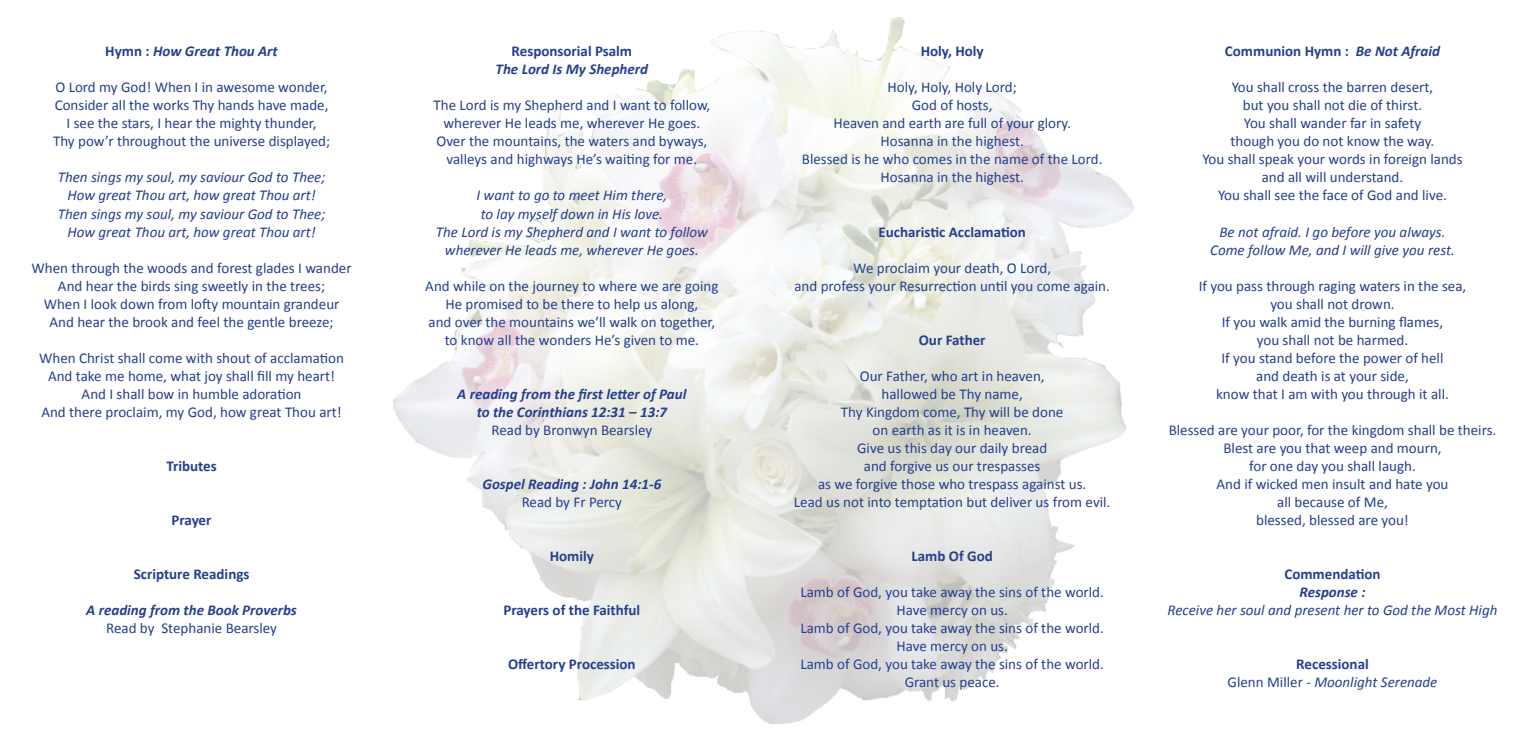
<style>
.page{position:relative;width:1524px;height:745px;background:#fff}
.page>*{position:absolute;margin:0;border:0;box-sizing:border-box;transform-origin:0 0}
.t1{font:15px/18px "Calibri";color:#253f8e;text-align:center}
.t2{font:italic 15px/18px "Calibri";color:#253f8e;text-align:center}
.t3{font:700 15px "Calibri";color:#253f8e}
.t4{font:italic 700 15px/18px "Calibri";color:#253f8e;text-align:center}
.s1{font-style:normal}
.s2{font-style:italic}
.s3{font-weight:700;font-style:normal}
</style>
<div class="page">
<img style="left:394px;top:18px;width:740px;height:705px">
<p class="t4" style="left:105px;top:42px;width:174px"><span class="s1">Hymn :</span> How Great Thou Art</p>
<p class="t1" style="left:53px;top:78px;width:278px">O Lord my God! When I in awesome wonder, Consider all the works Thy hands have made, I see the stars, I hear the mighty thunder,<br>Thy pow’r throughout the universe displayed;</p>
<p class="t2" style="left:58px;top:168px;width:269px">Then sings my soul, my saviour God to Thee; How great Thou art, how great Thou art!<br>Then sings my soul, my saviour God to Thee; How great Thou art, how great Thou art!</p>
<p class="t1" style="left:31px;top:258px;width:322px">When through the woods and forest glades I wander And hear the birds sing sweetly in the trees;<br>When I look down from lofty mountain grandeur And hear the brook and feel the gentle breeze;</p>
<p class="t1" style="left:39px;top:348px;width:306px">When Christ shall come with shout of acclamation And take me home, what joy shall fill my heart!<br>And I shall bow in humble adoration<br>And there proclaim, my God, how great Thou art!</p>
<p class="t3" style="left:166px;top:456px;width:52px">Tributes</p>
<p class="t3" style="left:172px;top:510px;width:41px">Prayer</p>
<p class="t3" style="left:134px;top:564px;width:117px">Scripture Readings</p>
<p class="t4" style="left:86px;top:600px;width:212px">A reading from the Book Proverbs</p>
<p class="t1" style="left:106px;top:618px;width:172px">Read by Stephanie Bearsley</p>
<p class="t3" style="left:511px;top:42px;width:122px">Responsorial Psalm</p>
<p class="t4" style="left:496px;top:60px;width:154px">The Lord Is My Shepherd</p>
<p class="t1" style="left:433px;top:96px;width:278px">The Lord is my Shepherd and I want to follow, wherever He leads me, wherever He goes.<br>Over the mountains, the waters and byways, valleys and highways He’s waiting for me.</p>
<p class="t2" style="left:436px;top:186px;width:274px">I want to go to meet Him there,<br>to lay myself down in His love.<br>The Lord is my Shepherd and I want to follow wherever He leads me, wherever He goes.</p>
<p class="t1" style="left:425px;top:276px;width:295px">And while on the journey to where we are going He promised to be there to help us along,<br>and over the mountains we’ll walk on together, to know all the wonders He’s given to me.</p>
<p class="t4" style="left:457px;top:384px;width:231px">A reading from the first letter of Paul to the Corinthians 12:31 – 13:7</p>
<p class="t1" style="left:491px;top:420px;width:162px">Read by Bronwyn Bearsley</p>
<p class="t4" style="left:482px;top:474px;width:180px">Gospel Reading : John 14:1-6</p>
<p class="t1" style="left:522px;top:492px;width:102px">Read by Fr Percy</p>
<p class="t3" style="left:550px;top:546px;width:46px">Homily</p>
<p class="t3" style="left:503px;top:600px;width:138px">Prayers of the Faithful</p>
<p class="t3" style="left:508px;top:654px;width:129px">Offertory Procession</p>
<p class="t3" style="left:920px;top:42px;width:65px">Holy, Holy</p>
<p class="t1" style="left:802px;top:78px;width:302px">Holy, Holy, Holy Lord;<br>God of hosts,<br>Heaven and earth are full of your glory.<br>Hosanna in the highest.<br>Blessed is he who comes in the name of the Lord.<br>Hosanna in the highest.</p>
<p class="t3" style="left:878px;top:222px;width:149px">Eucharistic Acclamation</p>
<p class="t1" style="left:794px;top:258px;width:317px">We proclaim your death, O Lord,<br>and profess your Resurrection until you come again.</p>
<p class="t3" style="left:919px;top:330px;width:68px">Our Father</p>
<p class="t1" style="left:794px;top:366px;width:318px">Our Father, who art in heaven,<br>hallowed be Thy name,<br>Thy Kingdom come, Thy will be done<br>on earth as it is in heaven.<br>Give us this day our daily bread<br>and forgive us our trespasses<br>as we forgive those who trespass against us.<br>Lead us not into temptation but deliver us from evil.</p>
<p class="t3" style="left:911px;top:546px;width:83px">Lamb Of God</p>
<p class="t1" style="left:800px;top:582px;width:305px">Lamb of God, you take away the sins of the world.<br>Have mercy on us.<br>Lamb of God, you take away the sins of the world.<br>Have mercy on us.<br>Lamb of God, you take away the sins of the world.<br>Grant us peace.</p>
<p class="t3" style="left:1225px;top:42px;width:216px">Communion Hymn : <span class="s2">Be Not Afraid</span></p>
<p class="t1" style="left:1202px;top:78px;width:262px">You shall cross the barren desert,<br>but you shall not die of thirst.<br>You shall wander far in safety<br>though you do not know the way.<br>You shall speak your words in foreign lands and all will understand.<br>You shall see the face of God and live.</p>
<p class="t2" style="left:1210px;top:222px;width:246px">Be not afraid. I go before you always.<br>Come follow Me, and I will give you rest.</p>
<p class="t1" style="left:1198px;top:276px;width:269px">If you pass through raging waters in the sea, you shall not drown.<br>If you walk amid the burning flames,<br>you shall not be harmed.<br>If you stand before the power of hell<br>and death is at your side,<br>know that I am with you through it all.</p>
<p class="t1" style="left:1168px;top:420px;width:329px">Blessed are your poor, for the kingdom shall be theirs.<br>Blest are you that weep and mourn,<br>for one day you shall laugh.<br>And if wicked men insult and hate you<br>all because of Me,<br>blessed, blessed are you!</p>
<p class="t3" style="left:1284px;top:564px;width:98px">Commendation</p>
<p class="t4" style="left:1299px;top:582px;width:68px">Response :</p>
<p class="t2" style="left:1167px;top:600px;width:331px">Receive her soul and present her to God the Most High</p>
<p class="t2" style="left:1227px;top:654px;width:211px"><span class="s3">Recessional<br></span><span class="s1">Glenn Miller -</span> Moonlight Serenade</p>
</div>
